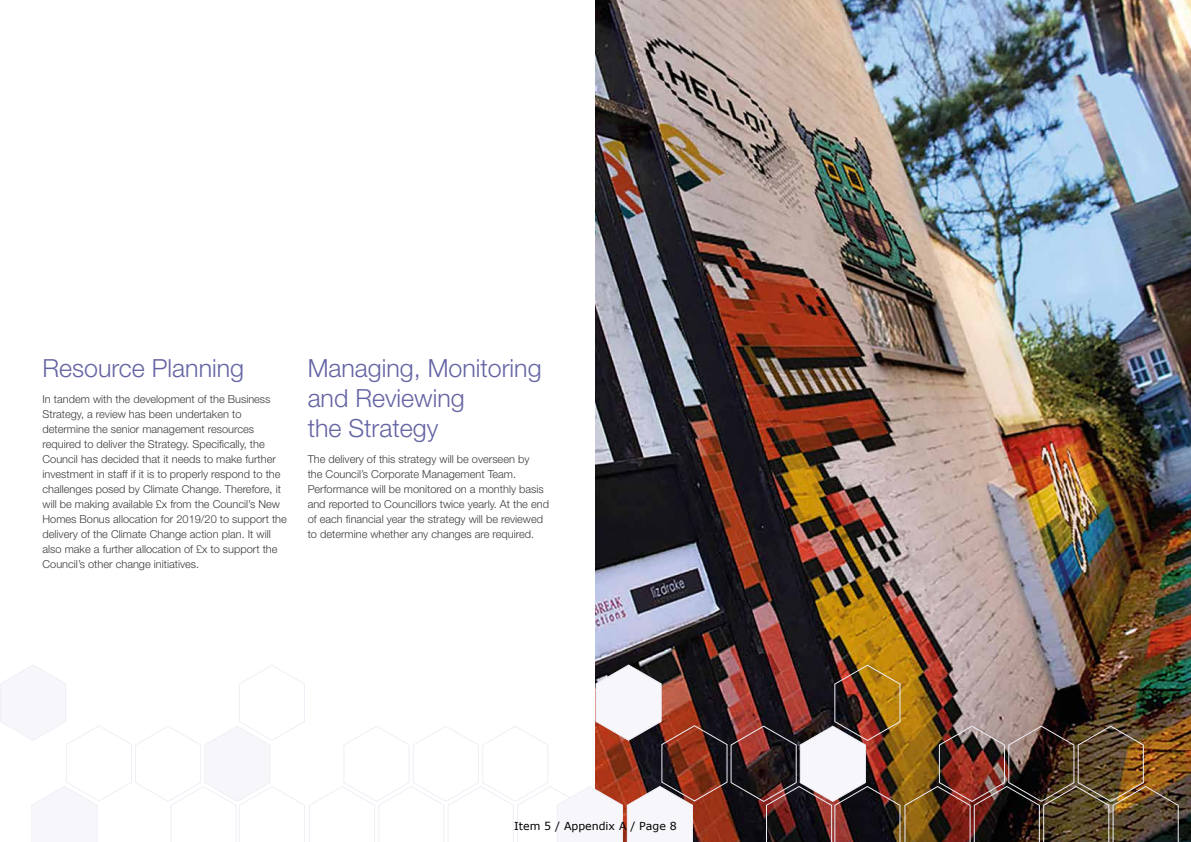
<style>
.page{position:relative;width:1191px;height:842px;background:#fff}
.page>*{position:absolute;margin:0;border:0;box-sizing:border-box;transform-origin:0 0}
.t1{font:300 25px/30px "Helvetica Neue";color:#6565a4}
.t2{font:300 11px/15px "Helvetica Neue";color:#3c3c3b}
.t3{font:11px "Verdana";color:#000}
</style>
<div class="page">
<img style="left:595px;top:0;width:596px;height:842px">
<img style="left:0;top:664px;width:1179px;height:178px">
<h1 class="t1" style="left:43px;top:352px;width:203px">Resource Planning</h1>
<p class="t2" style="left:43px;top:391px;width:246px">In tandem with the development of the Business Strategy, a review has been undertaken to determine the senior management resources required to deliver the Strategy. Specifically, the Council has decided that it needs to make further investment in staff if it is to properly respond to the challenges posed by Climate Change. Therefore, it will be making available £x from the Council’s New Homes Bonus allocation for 2019/20 to support the delivery of the Climate Change action plan. It will also make a further allocation of £x to support the Council’s other change initiatives.</p>
<h1 class="t1" style="left:308px;top:352px;width:235px">Managing, Monitoring and Reviewing<br>the Strategy</h1>
<p class="t2" style="left:308px;top:451px;width:243px">The delivery of this strategy will be overseen by<br>the Council’s Corporate Management Team.<br>Performance will be monitored on a monthly basis and reported to Councillors twice yearly. At the end of each financial year the strategy will be reviewed to determine whether any changes are required.</p>
<p class="t3" style="left:514px;top:819px;width:164px">Item 5 / Appendix A / Page 8</p>
</div>
